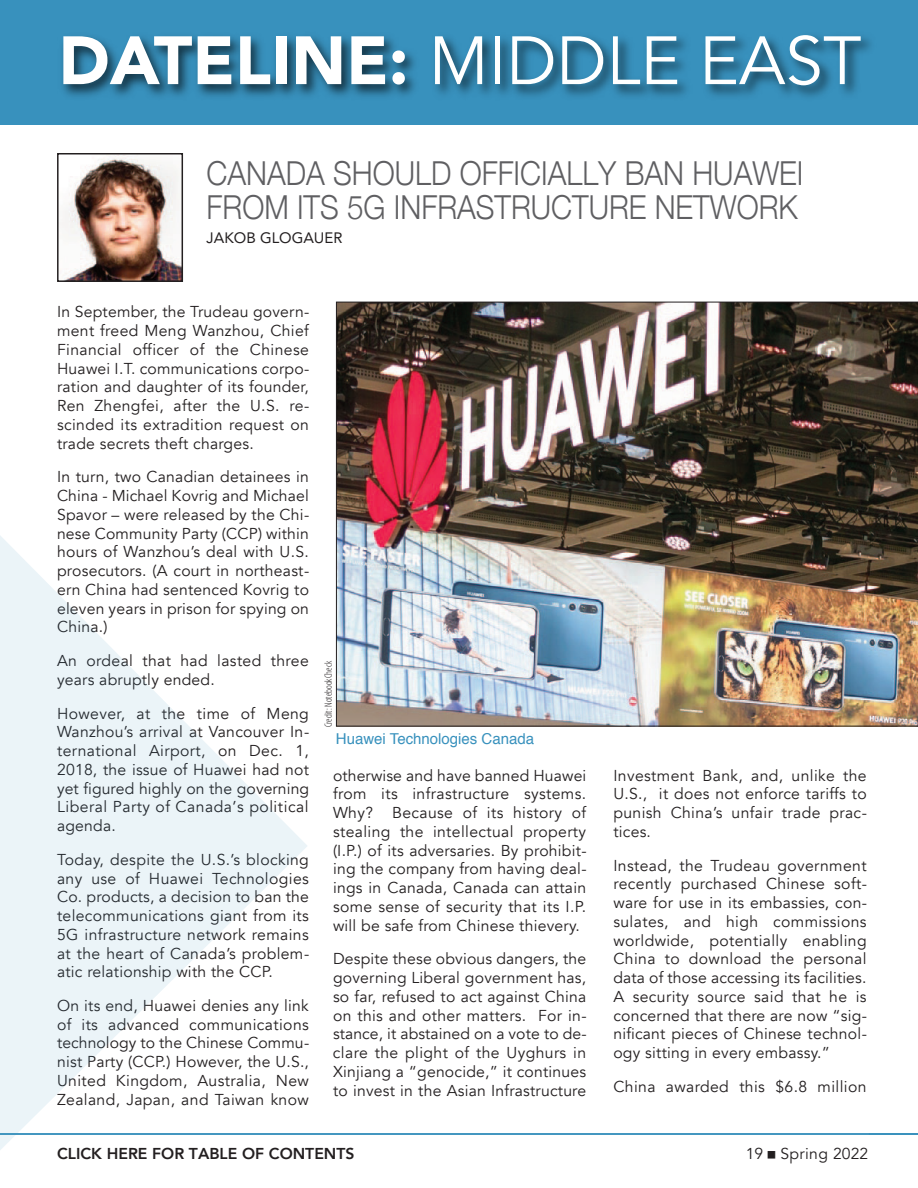
<style>
.page{position:relative;width:918px;height:1188px;background:#fff}
.page>*{position:absolute;margin:0;border:0;box-sizing:border-box;transform-origin:0 0}
.t1{font:67.5px "Avenir";color:#fff}
.t2{font:300 33px/34.5px "Helvetica Neue";color:#5f5f62;scale:.9 1}
.t3{font:15.75px/18.8px "Avenir";letter-spacing:.015em;color:#231f20;text-align:justify}
.t4{font:800 15.75px "Avenir";color:#231f20}
.t5{font:15px "Helvetica";color:#3891bd}
.t6{font:15px "Avenir LT Std";color:#231f20}
.t7{font:300 condensed 10.5px "Myriad Pro";color:#231f20}
.s1{font-weight:900}
</style>
<div class="page">
<div style="left:4px;top:0;width:914px;height:124px;background:#3891bd"></div>
<img style="left:23px;top:36px;width:892px;height:156px">
<hr style="left:0;top:0;width:4px;height:124px;background:#3891bd">
<hr style="left:0;top:1133px;width:918px;height:2px;background:#3891bd">
<img style="left:336px;top:302px;width:582px;height:424px">
<img style="left:60px;top:156px;width:120px;height:123px">
<div style="left:57px;top:153px;width:126px;height:129px;border:2px solid #231f20"></div>
<svg style="left:0;top:536px;width:308px;height:614px;fill:#ebf4f8"></svg>
<h1 class="t1" style="left:59px;top:21px;width:805px"><span class="s1">DATELINE:</span> MIDDLE EAST</h1>
<h2 class="t2" style="left:207px;top:154px;width:665px">CANADA SHOULD OFFICIALLY BAN HUAWEI<br>FROM ITS 5G INFRASTRUCTURE NETWORK</h2>
<p class="t6" style="left:207px;top:229px;width:137px">JAKOB GLOGAUER</p>
<p class="t3" style="left:57px;top:303px;width:254px">In September, the Trudeau govern&shy;ment freed Meng Wanzhou, Chief Financial officer of the Chinese Huawei I.T. communications corpo&shy;ration and daughter of its founder, Ren Zhengfei, after the U.S. re&shy;scinded its extradition request on trade secrets theft charges.</p>
<p class="t3" style="left:57px;top:468px;width:254px">In turn, two Canadian detainees in China - Michael Kovrig and Michael Spavor – were released by the Chi&shy;nese Community Party (CCP) within hours of Wanzhou’s deal with U.S. prosecutors. (A court in northeast&shy;ern China had sentenced Kovrig to eleven years in prison for spying on China.)</p>
<p class="t3" style="left:57px;top:652px;width:253px">An ordeal that had lasted three years abruptly ended.</p>
<p class="t3" style="left:57px;top:704px;width:254px">However, at the time of Meng Wanzhou’s arrival at Vancouver In&shy;ternational Airport, on Dec. 1, 2018, the issue of Huawei had not yet figured highly on the governing Liberal Party of Canada’s political agenda.</p>
<p class="t3" style="left:57px;top:850px;width:254px">Today, despite the U.S.’s blocking any use of Huawei Technologies Co. products, a decision to ban the telecommunications giant from its 5G infrastructure network remains at the heart of Canada’s problem&shy;atic relationship with the CCP.</p>
<p class="t3" style="left:57px;top:996px;width:254px">On its end, Huawei denies any link of its advanced communications technology to the Chinese Commu&shy;nist Party (CCP.) However, the U.S., United Kingdom, Australia, New Zealand, Japan, and Taiwan know</p>
<p class="t7" style="left:322px;top:727px;width:68px;rotate:-90deg">Credit: NotebookCheck</p>
<p class="t5" style="left:336px;top:727px;width:200px">Huawei Technologies Canada</p>
<p class="t3" style="left:333px;top:766px;width:255px">otherwise and have banned Huawei from its infrastructure systems.<br>Why? Because of its history of stealing the intellectual property (I.P.) of its adversaries. By prohibit&shy;ing the company from having deal&shy;ings in Canada, Canada can attain some sense of security that its I.P. will be safe from Chinese thievery.</p>
<p class="t3" style="left:333px;top:950px;width:255px">Despite these obvious dangers, the governing Liberal government has, so far, refused to act against China on this and other matters. For in&shy;stance, it abstained on a vote to de&shy;clare the plight of the Uyghurs in Xinjiang a “genocide,” it continues to invest in the Asian Infrastructure</p>
<p class="t4" style="left:57px;top:1141px;width:299px">CLICK HERE FOR TABLE OF CONTENTS</p>
<p class="t3" style="left:613px;top:766px;width:255px">Investment Bank, and, unlike the U.S., it does not enforce tariffs to punish China’s unfair trade prac&shy;tices.</p>
<p class="t3" style="left:613px;top:856px;width:255px">Instead, the Trudeau government recently purchased Chinese soft&shy;ware for use in its embassies, con&shy;sulates, and high commissions worldwide, potentially enabling China to download the personal data of those accessing its facilities.<br>A security source said that he is concerned that there are now “sig&shy;nificant pieces of Chinese technol&shy;ogy sitting in every embassy.”</p>
<p class="t3" style="left:613px;top:1077px;width:255px">China awarded this $6.8 million</p>
<p class="t3" style="left:746px;top:1144px;width:124px">19 Spring 2022</p>
</div>
